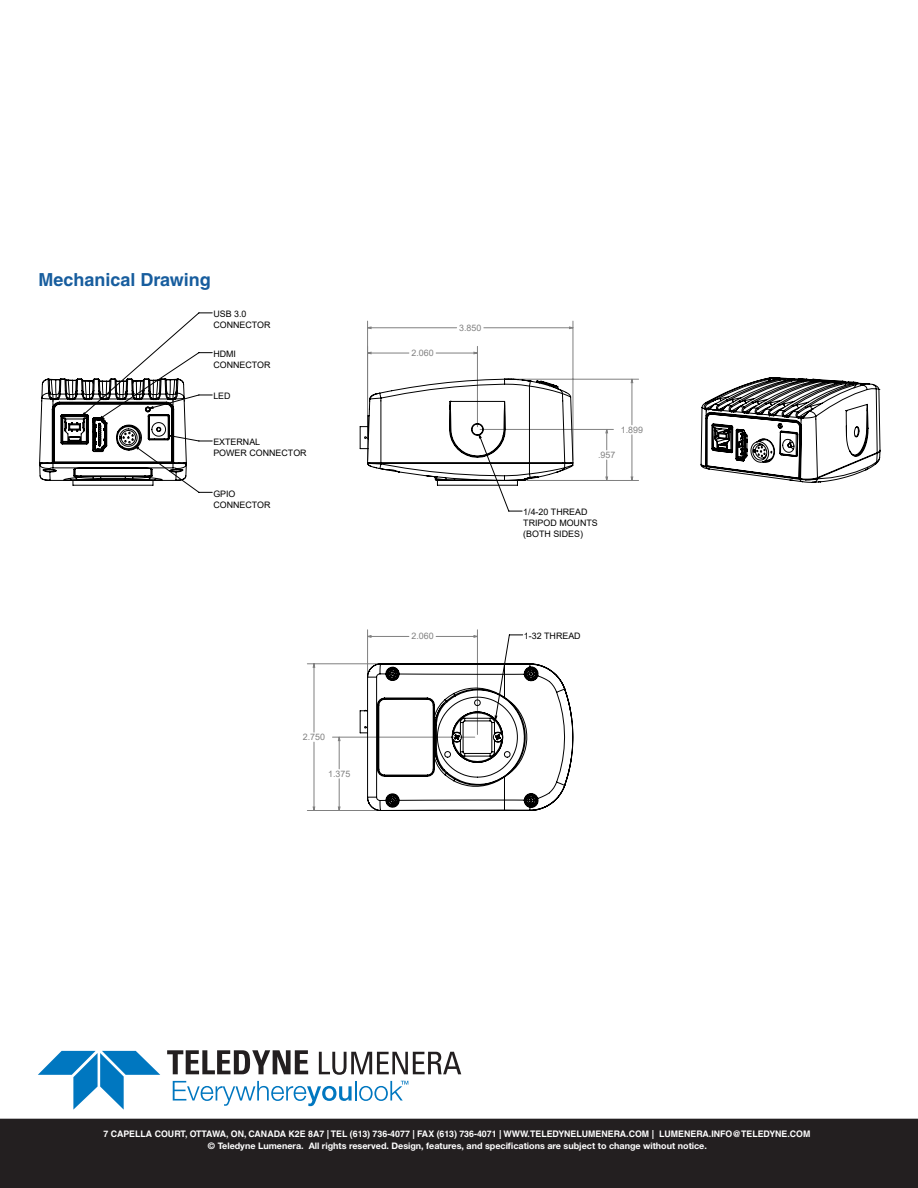
<style>
.page{position:relative;width:918px;height:1188px;background:#fff}
.page>*{position:absolute;margin:0;border:0;box-sizing:border-box;transform-origin:0 0}
.t1{font:700 18px "Helvetica LT Std";color:#175d9e}
.t2{font:700 9px "Helvetica LT Std";color:#fff}
.t3{font:700 9px "Helvetica Neue LT Std";color:#fff}
.t4{font:8.85px/10.9px "Arial";color:#000}
.t5{font:8.85px "Arial";color:#808080}
</style>
<div class="page">
<svg style="left:167px;top:1050px;width:141px;height:24px"></svg>
<svg style="left:319px;top:1052px;width:142px;height:23px"></svg>
<svg style="left:173px;top:1081px;width:179px;height:25px"></svg>
<hr style="left:355px;top:1081px;width:2px;height:20px;background:#0077c0">
<svg style="left:359px;top:1081px;width:49px;height:20px"></svg>
<svg style="left:38px;top:1051px;width:122px;height:59px"></svg>
<div style="left:0;top:1119px;width:918px;height:69px;background:#231f20"></div>
<hr style="left:367px;top:321px;width:1px;height:139px;background:#808080">
<hr style="left:573px;top:321px;width:1px;height:139px;background:#808080">
<hr style="left:527px;top:480px;width:112px;height:1px;background:#808080">
<hr style="left:507px;top:379px;width:132px;height:1px;background:#808080">
<hr style="left:307px;top:810px;width:71px;height:1px;background:#808080">
<svg style="left:313px;top:327px;width:320px;height:483px"></svg>
<svg style="left:360px;top:374px;width:213px;height:112px"></svg>
<svg style="left:39px;top:338px;width:148px;height:148px"></svg>
<svg style="left:360px;top:663px;width:213px;height:148px"></svg>
<svg style="left:700px;top:377px;width:181px;height:106px"></svg>
<p class="t1" style="left:39px;top:269px;width:174px">Mechanical Drawing</p>
<p class="t4" style="left:213px;top:309px;width:59px">USB 3.0<br>CONNECTOR</p>
<p class="t4" style="left:213px;top:348px;width:59px">HDMI<br>CONNECTOR</p>
<p class="t4" style="left:213px;top:391px;width:19px">LED</p>
<p class="t4" style="left:213px;top:437px;width:95px">EXTERNAL<br>POWER CONNECTOR</p>
<p class="t4" style="left:213px;top:488px;width:59px">GPIO<br>CONNECTOR</p>
<p class="t5" style="left:303px;top:731px;width:24px">2.750</p>
<p class="t5" style="left:328px;top:768px;width:24px">1.375</p>
<p class="t5" style="left:411px;top:347px;width:24px">2.060</p>
<p class="t5" style="left:459px;top:322px;width:24px">3.850</p>
<p class="t5" style="left:411px;top:630px;width:24px">2.060</p>
<p class="t5" style="left:621px;top:424px;width:24px">1.899</p>
<p class="t5" style="left:598px;top:449px;width:19px">.957</p>
<p class="t4" style="left:523px;top:507px;width:76px">1/4-20 THREAD<br>TRIPOD MOUNTS (BOTH SIDES)</p>
<p class="t4" style="left:524px;top:631px;width:58px">1-32 THREAD</p>
<p class="t2" style="left:104px;top:1128px;width:708px">7 CAPELLA COURT, OTTAWA, ON, CANADA K2E 8A7 | TEL (613) 736-4077 | FAX (613) 736-4071 | WWW.TELEDYNELUMENERA.COM | LUMENERA.INFO@TELEDYNE.COM</p>
<p class="t3" style="left:208px;top:1140px;width:501px">© Teledyne Lumenera. All rights reserved. Design, features, and specifications are subject to change without notice.</p>
</div>
